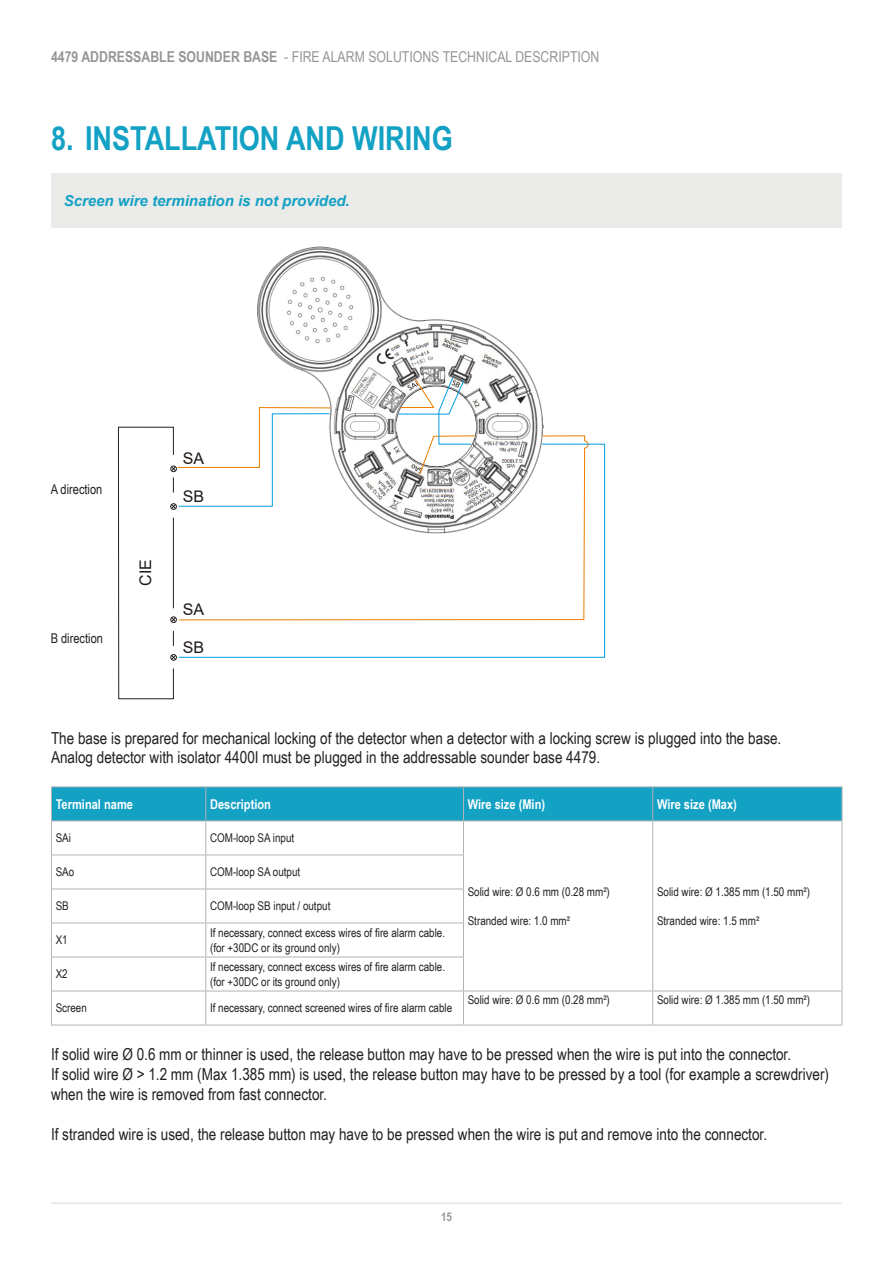
<style>
.page{position:relative;width:893px;height:1263px;background:#fff}
.page>*{position:absolute;margin:0;border:0;box-sizing:border-box;transform-origin:0 0}
.t1{font:700 33px "Arial Narrow";color:#13a1c4}
.t2{font:16.5px/19.8px "Arial Narrow";color:#231f20}
.t3{font:16.05px "Arial";color:#1f1a17}
.t4{font:15.9px "Arial";color:#1f1a17}
.t5{font:15px "Arial Narrow";color:#939598}
.NOTE{font:italic 700 15px "Arial";color:#13a1c4}
.Table_header{font:700 13.5px "Arial Narrow";color:#fff}
.Picture_text{font:13.5px "Arial Narrow";color:#231f20}
.Table_text{font:12px/14.4px "Arial Narrow";color:#231f20}
.t6{font:700 12px "Arial Narrow";color:#939598}
.s1{font-weight:700}
</style>
<div class="page">
<hr style="left:51px;top:1202px;width:791px;height:2px;background:#ebebea">
<div style="left:51px;top:173px;width:790px;height:54px;background:#ebebea"></div>
<img style="left:257px;top:246px;width:288px;height:197px">
<svg style="left:118px;top:407px;width:213px;height:293px"></svg>
<hr style="left:173px;top:518px;width:1px;height:90px;background:#231f20">
<svg style="left:542px;top:435px;width:46px;height:8px"></svg>
<svg style="left:178px;top:443px;width:427px;height:215px"></svg>
<svg style="left:398px;top:377px;width:77px;height:98px"></svg>
<div style="left:52px;top:787px;width:790px;height:33px;background:#13a1c4"></div>
<hr style="left:51px;top:786px;width:155px;height:1px;background:#b2b3b7">
<hr style="left:51px;top:787px;width:1px;height:33px;background:#b2b3b7">
<hr style="left:206px;top:786px;width:257px;height:1px;background:#b2b3b7">
<hr style="left:205px;top:787px;width:1px;height:33px;background:#b2b3b7">
<hr style="left:463px;top:786px;width:190px;height:1px;background:#b2b3b7">
<hr style="left:463px;top:787px;width:1px;height:33px;background:#b2b3b7">
<hr style="left:653px;top:786px;width:189px;height:1px;background:#b2b3b7">
<hr style="left:652px;top:787px;width:1px;height:33px;background:#b2b3b7">
<hr style="left:842px;top:787px;width:1px;height:33px;background:#b2b3b7">
<hr style="left:51px;top:820px;width:155px;height:1px;background:#b2b3b7">
<hr style="left:51px;top:821px;width:1px;height:33px;background:#b2b3b7">
<hr style="left:206px;top:820px;width:257px;height:1px;background:#b2b3b7">
<hr style="left:205px;top:821px;width:1px;height:33px;background:#b2b3b7">
<hr style="left:463px;top:820px;width:190px;height:1px;background:#b2b3b7">
<hr style="left:463px;top:821px;width:1px;height:33px;background:#b2b3b7">
<hr style="left:653px;top:820px;width:189px;height:1px;background:#b2b3b7">
<hr style="left:652px;top:821px;width:1px;height:34px;background:#b2b3b7">
<hr style="left:842px;top:821px;width:1px;height:34px;background:#b2b3b7">
<hr style="left:51px;top:854px;width:155px;height:1px;background:#b2b3b7">
<hr style="left:51px;top:855px;width:1px;height:33px;background:#b2b3b7">
<hr style="left:206px;top:854px;width:258px;height:1px;background:#b2b3b7">
<hr style="left:205px;top:855px;width:1px;height:33px;background:#b2b3b7">
<hr style="left:463px;top:855px;width:1px;height:33px;background:#b2b3b7">
<hr style="left:652px;top:855px;width:1px;height:34px;background:#b2b3b7">
<hr style="left:842px;top:855px;width:1px;height:34px;background:#b2b3b7">
<hr style="left:51px;top:888px;width:155px;height:1px;background:#b2b3b7">
<hr style="left:51px;top:889px;width:1px;height:33px;background:#b2b3b7">
<hr style="left:206px;top:888px;width:258px;height:1px;background:#b2b3b7">
<hr style="left:205px;top:889px;width:1px;height:33px;background:#b2b3b7">
<hr style="left:463px;top:889px;width:1px;height:33px;background:#b2b3b7">
<hr style="left:652px;top:889px;width:1px;height:34px;background:#b2b3b7">
<hr style="left:842px;top:889px;width:1px;height:34px;background:#b2b3b7">
<hr style="left:51px;top:922px;width:155px;height:1px;background:#b2b3b7">
<hr style="left:51px;top:923px;width:1px;height:33px;background:#b2b3b7">
<hr style="left:206px;top:922px;width:258px;height:1px;background:#b2b3b7">
<hr style="left:205px;top:923px;width:1px;height:33px;background:#b2b3b7">
<hr style="left:463px;top:923px;width:1px;height:33px;background:#b2b3b7">
<hr style="left:652px;top:923px;width:1px;height:34px;background:#b2b3b7">
<hr style="left:842px;top:923px;width:1px;height:34px;background:#b2b3b7">
<hr style="left:51px;top:956px;width:155px;height:1px;background:#b2b3b7">
<hr style="left:51px;top:957px;width:1px;height:33px;background:#b2b3b7">
<hr style="left:206px;top:956px;width:258px;height:1px;background:#b2b3b7">
<hr style="left:205px;top:957px;width:1px;height:33px;background:#b2b3b7">
<hr style="left:463px;top:957px;width:1px;height:33px;background:#b2b3b7">
<hr style="left:652px;top:957px;width:1px;height:33px;background:#b2b3b7">
<hr style="left:842px;top:957px;width:1px;height:33px;background:#b2b3b7">
<hr style="left:51px;top:990px;width:155px;height:1px;background:#b2b3b7">
<hr style="left:51px;top:991px;width:1px;height:33px;background:#b2b3b7">
<hr style="left:206px;top:990px;width:257px;height:1px;background:#b2b3b7">
<hr style="left:205px;top:991px;width:1px;height:33px;background:#b2b3b7">
<hr style="left:463px;top:990px;width:190px;height:1px;background:#b2b3b7">
<hr style="left:463px;top:991px;width:1px;height:33px;background:#b2b3b7">
<hr style="left:653px;top:990px;width:189px;height:1px;background:#b2b3b7">
<hr style="left:652px;top:991px;width:1px;height:33px;background:#b2b3b7">
<hr style="left:842px;top:991px;width:1px;height:33px;background:#b2b3b7">
<hr style="left:51px;top:1024px;width:155px;height:1px;background:#b2b3b7">
<hr style="left:206px;top:1024px;width:257px;height:1px;background:#b2b3b7">
<hr style="left:463px;top:1024px;width:190px;height:1px;background:#b2b3b7">
<hr style="left:653px;top:1024px;width:189px;height:1px;background:#b2b3b7">
<p class="t5" style="left:51px;top:46px;width:550px"><span class="s1">4479 ADDRESSABLE SOUNDER BASE</span> - FIRE ALARM SOLUTIONS TECHNICAL DESCRIPTION</p>
<p class="t1" style="left:51px;top:113px;width:403px">8. INSTALLATION AND WIRING</p>
<p class="NOTE" style="left:64px;top:190px;width:287px">Screen wire termination is not provided.</p>
<p class="Picture_text" style="left:51px;top:480px;width:53px">A direction</p>
<p class="Picture_text" style="left:51px;top:628px;width:54px">B direction</p>
<p class="t3" style="left:134px;top:586px;width:28px;rotate:-90deg">CIE</p>
<p class="t4" style="left:183px;top:447px;width:23px">SA</p>
<p class="t4" style="left:183px;top:486px;width:23px">SB</p>
<p class="t4" style="left:183px;top:598px;width:23px">SA</p>
<p class="t4" style="left:183px;top:636px;width:23px">SB</p>
<p class="t2" style="left:51px;top:727px;width:732px">The base is prepared for mechanical locking of the detector when a detector with a locking screw is plugged into the base.</p>
<p class="t2" style="left:51px;top:747px;width:551px">Analog detector with isolator 4400I must be plugged in the addressable sounder base 4479.</p>
<p class="Table_header" style="left:56px;top:794px;width:79px">Terminal name</p>
<p class="Table_header" style="left:210px;top:794px;width:62px">Description</p>
<p class="Table_header" style="left:468px;top:794px;width:79px">Wire size (Min)</p>
<p class="Table_header" style="left:657px;top:794px;width:81px">Wire size (Max)</p>
<p class="Table_text" style="left:56px;top:830px;width:17px">SAi</p>
<p class="Table_text" style="left:210px;top:830px;width:86px">COM-loop SA input</p>
<p class="Table_text" style="left:56px;top:864px;width:20px">SAo</p>
<p class="Table_text" style="left:210px;top:864px;width:92px">COM-loop SA output</p>
<p class="Table_text" style="left:56px;top:898px;width:15px">SB</p>
<p class="Table_text" style="left:210px;top:898px;width:122px">COM-loop SB input / output</p>
<p class="Table_text" style="left:56px;top:932px;width:14px">X1</p>
<p class="Table_text" style="left:210px;top:925px;width:237px">If necessary, connect excess wires of fire alarm cable. (for +30DC or its ground only)</p>
<p class="Table_text" style="left:56px;top:966px;width:14px">X2</p>
<p class="Table_text" style="left:210px;top:959px;width:237px">If necessary, connect excess wires of fire alarm cable. (for +30DC or its ground only)</p>
<p class="Table_text" style="left:56px;top:1000px;width:33px">Screen</p>
<p class="Table_text" style="left:210px;top:1000px;width:244px">If necessary, connect screened wires of fire alarm cable</p>
<p class="Table_text" style="left:468px;top:884px;width:144px">Solid wire: Ø 0.6 mm (0.28 mm²)</p>
<p class="Table_text" style="left:468px;top:913px;width:104px">Stranded wire: 1.0 mm²</p>
<p class="Table_text" style="left:657px;top:884px;width:155px">Solid wire: Ø 1.385 mm (1.50 mm²)</p>
<p class="Table_text" style="left:657px;top:913px;width:104px">Stranded wire: 1.5 mm²</p>
<p class="Table_text" style="left:468px;top:992px;width:144px">Solid wire: Ø 0.6 mm (0.28 mm²)</p>
<p class="Table_text" style="left:657px;top:992px;width:155px">Solid wire: Ø 1.385 mm (1.50 mm²)</p>
<p class="t2" style="left:51px;top:1044px;width:742px">If solid wire Ø 0.6 mm or thinner is used, the release button may have to be pressed when the wire is put into the connector.</p>
<p class="t2" style="left:51px;top:1064px;width:779px">If solid wire Ø &gt; 1.2 mm (Max 1.385 mm) is used, the release button may have to be pressed by a tool (for example a screwdriver) when the wire is removed from fast connector.</p>
<p class="t2" style="left:51px;top:1123px;width:718px">If stranded wire is used, the release button may have to be pressed when the wire is put and remove into the connector.</p>
<p class="t6" style="left:441px;top:1207px;width:12px">15</p>
</div>
